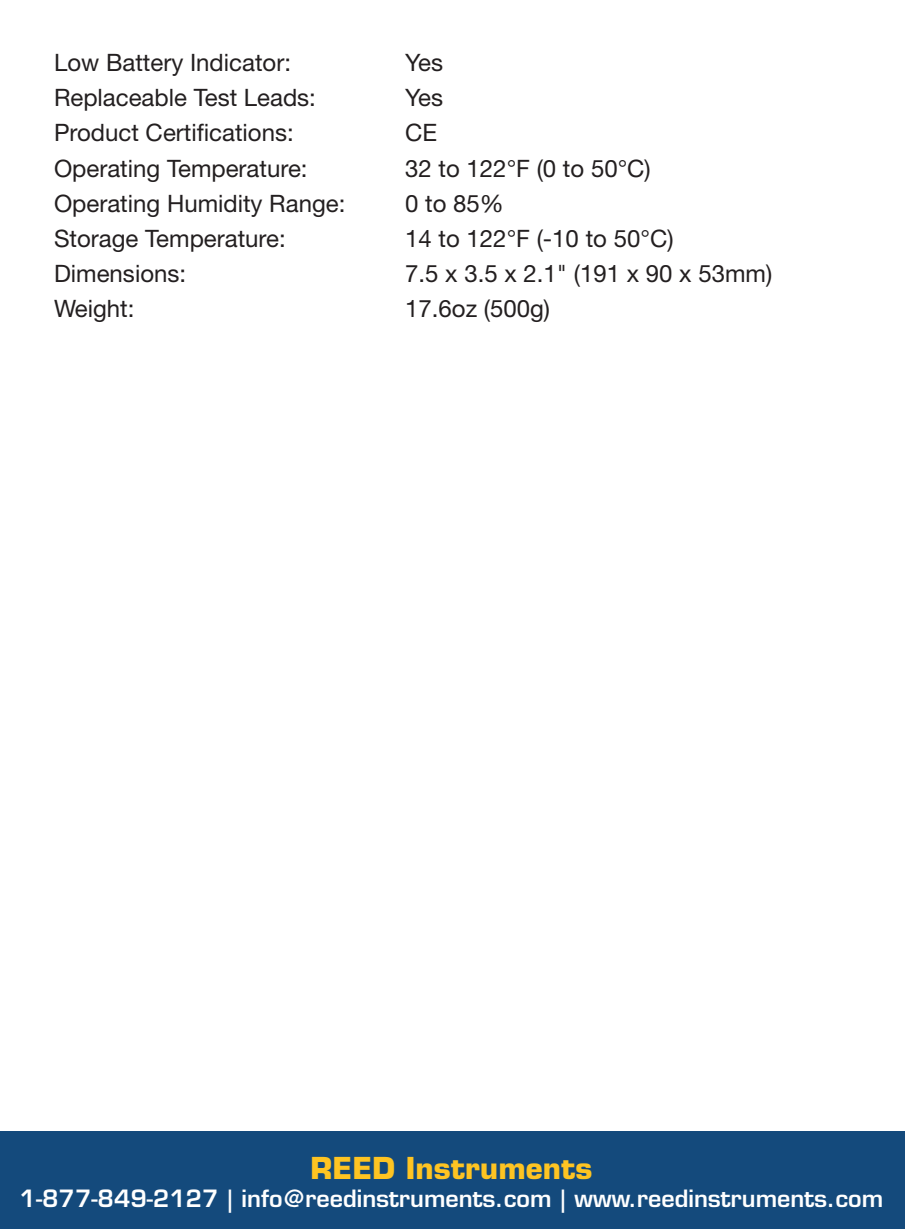
<style>
.page{position:relative;width:905px;height:1229px;background:#fff}
.page>*{position:absolute;margin:0;border:0;box-sizing:border-box;transform-origin:0 0}
.t1{font:700 29.4px "Eurostile LT Std";color:#fec422}
.t2{font:24px "Helvetica Neue LT Std";color:#231f20}
.t3{font:600 23.4px "Eurostile LT Std";color:#fff}
</style>
<div class="page">
<div style="left:0;top:1131px;width:904px;height:97px;background:#144a7c"></div>
<p class="t2" style="left:54px;top:48px;width:238px">Low Battery Indicator:</p>
<p class="t2" style="left:405px;top:48px;width:39px">Yes</p>
<p class="t2" style="left:54px;top:83px;width:263px">Replaceable Test Leads:</p>
<p class="t2" style="left:405px;top:83px;width:39px">Yes</p>
<p class="t2" style="left:54px;top:119px;width:241px">Product Certifications:</p>
<p class="t2" style="left:405px;top:119px;width:33px">CE</p>
<p class="t2" style="left:54px;top:154px;width:255px">Operating Temperature:</p>
<p class="t2" style="left:405px;top:154px;width:247px">32 to 122°F (0 to 50°C)</p>
<p class="t2" style="left:54px;top:189px;width:293px">Operating Humidity Range:</p>
<p class="t2" style="left:405px;top:189px;width:100px">0 to 85%</p>
<p class="t2" style="left:54px;top:224px;width:233px">Storage Temperature:</p>
<p class="t2" style="left:405px;top:224px;width:270px">14 to 122°F (-10 to 50°C)</p>
<p class="t2" style="left:54px;top:259px;width:134px">Dimensions:</p>
<p class="t2" style="left:405px;top:259px;width:368px">7.5 x 3.5 x 2.1" (191 x 90 x 53mm)</p>
<p class="t2" style="left:54px;top:294px;width:82px">Weight:</p>
<p class="t2" style="left:405px;top:294px;width:146px">17.6oz (500g)</p>
<p class="t1" style="left:310px;top:1149px;width:283px">REED Instruments</p>
<p class="t3" style="left:20px;top:1183px;width:865px">1-877-849-2127 | info@reedinstruments.com | www.reedinstruments.com</p>
</div>
